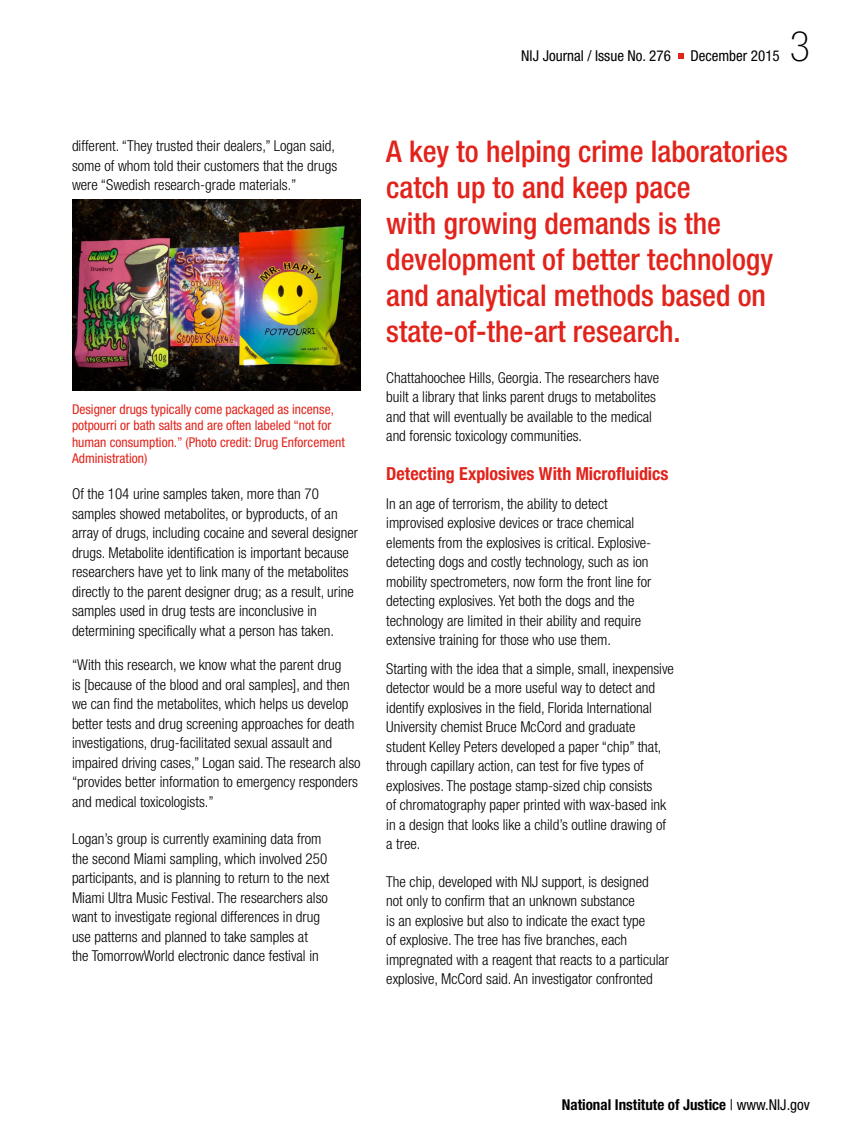
<style>
.page{position:relative;width:864px;height:1134px;background:#fff}
.page>*{position:absolute;margin:0;border:0;box-sizing:border-box;transform-origin:0 0}
.Folio{font:100 condensed 42px "Helvetica Neue LT Std";color:#000}
.Pull_Quote{font:500 condensed 30px/36px "Helvetica Neue LT Std";color:#e2231b}
.t1{font:700 condensed 18px "Helvetica Neue LT Std";color:#e2231b}
.t2{font:300 condensed 15px/19.5px "Helvetica Neue LT Std";color:#000}
.t3{font:700 condensed 15px "Helvetica Neue LT Std";color:#000}
.Folio-2{font:condensed 15px "Helvetica Neue LT Std";color:#000}
.t4{font:condensed 13.5px/16.2px "Helvetica Neue LT Std";color:#e2231b}
.s1{font-weight:400}
</style>
<div class="page">
<svg style="left:678px;top:53px;width:5px;height:5px"></svg>
<img style="left:72px;top:199px;width:289px;height:192px">
<p class="Folio-2" style="left:521px;top:48px;width:151px">NIJ Journal / Issue No. 276</p>
<p class="Folio-2" style="left:690px;top:48px;width:91px">December 2015</p>
<p class="Folio" style="left:790px;top:23px;width:22px">3</p>
<p class="t2" style="left:72px;top:136px;width:267px">different. “They trusted their dealers,” Logan said, some of whom told their customers that the drugs were “Swedish research-grade materials.”</p>
<p class="t4" style="left:72px;top:401px;width:274px">Designer drugs typically come packaged as incense, potpourri or bath salts and are often labeled “not for human consumption.” (Photo credit: Drug Enforcement Administration)</p>
<p class="t2" style="left:72px;top:484px;width:288px">Of the 104 urine samples taken, more than 70 samples showed metabolites, or byproducts, of an array of drugs, including cocaine and several designer drugs. Metabolite identification is important because researchers have yet to link many of the metabolites directly to the parent designer drug; as a result, urine samples used in drug tests are inconclusive in determining specifically what a person has taken.</p>
<p class="t2" style="left:72px;top:655px;width:290px">“With this research, we know what the parent drug<br>is [because of the blood and oral samples], and then we can find the metabolites, which helps us develop better tests and drug screening approaches for death investigations, drug-facilitated sexual assault and impaired driving cases,” Logan said. The research also “provides better information to emergency responders and medical toxicologists.”</p>
<p class="t2" style="left:72px;top:829px;width:259px">Logan’s group is currently examining data from the second Miami sampling, which involved 250 participants, and is planning to return to the next Miami Ultra Music Festival. The researchers also want to investigate regional differences in drug use patterns and planned to take samples at<br>the TomorrowWorld electronic dance festival in</p>
<p class="Pull_Quote" style="left:386px;top:133px;width:403px">A key to helping crime laboratories catch up to and keep pace<br>with growing demands is the development of better technology and analytical methods based on state-of-the-art research.</p>
<p class="t2" style="left:386px;top:367px;width:274px">Chattahoochee Hills, Georgia. The researchers have built a library that links parent drugs to metabolites and that will eventually be available to the medical and forensic toxicology communities.</p>
<h2 class="t1" style="left:386px;top:463px;width:284px">Detecting Explosives With Microfluidics</h2>
<h2 class="t2" style="left:386px;top:493px;width:267px">In an age of terrorism, the ability to detect improvised explosive devices or trace chemical elements from the explosives is critical. Explosive&shy;detecting dogs and costly technology, such as ion mobility spectrometers, now form the front line for detecting explosives. Yet both the dogs and the technology are limited in their ability and require extensive training for those who use them.</h2>
<p class="t2" style="left:386px;top:658px;width:289px">Starting with the idea that a simple, small, inexpensive detector would be a more useful way to detect and identify explosives in the field, Florida International University chemist Bruce McCord and graduate student Kelley Peters developed a paper “chip” that, through capillary action, can test for five types of explosives. The postage stamp-sized chip consists<br>of chromatography paper printed with wax-based ink in a design that looks like a child’s outline drawing of a tree.</p>
<p class="t2" style="left:386px;top:871px;width:284px">The chip, developed with NIJ support, is designed<br>not only to confirm that an unknown substance<br>is an explosive but also to indicate the exact type<br>of explosive. The tree has five branches, each impregnated with a reagent that reacts to a particular explosive, McCord said. An investigator confronted</p>
<p class="t3" style="left:562px;top:1095px;width:250px">National Institute of Justice <span class="s1">| www.NIJ.gov</span></p>
</div>
